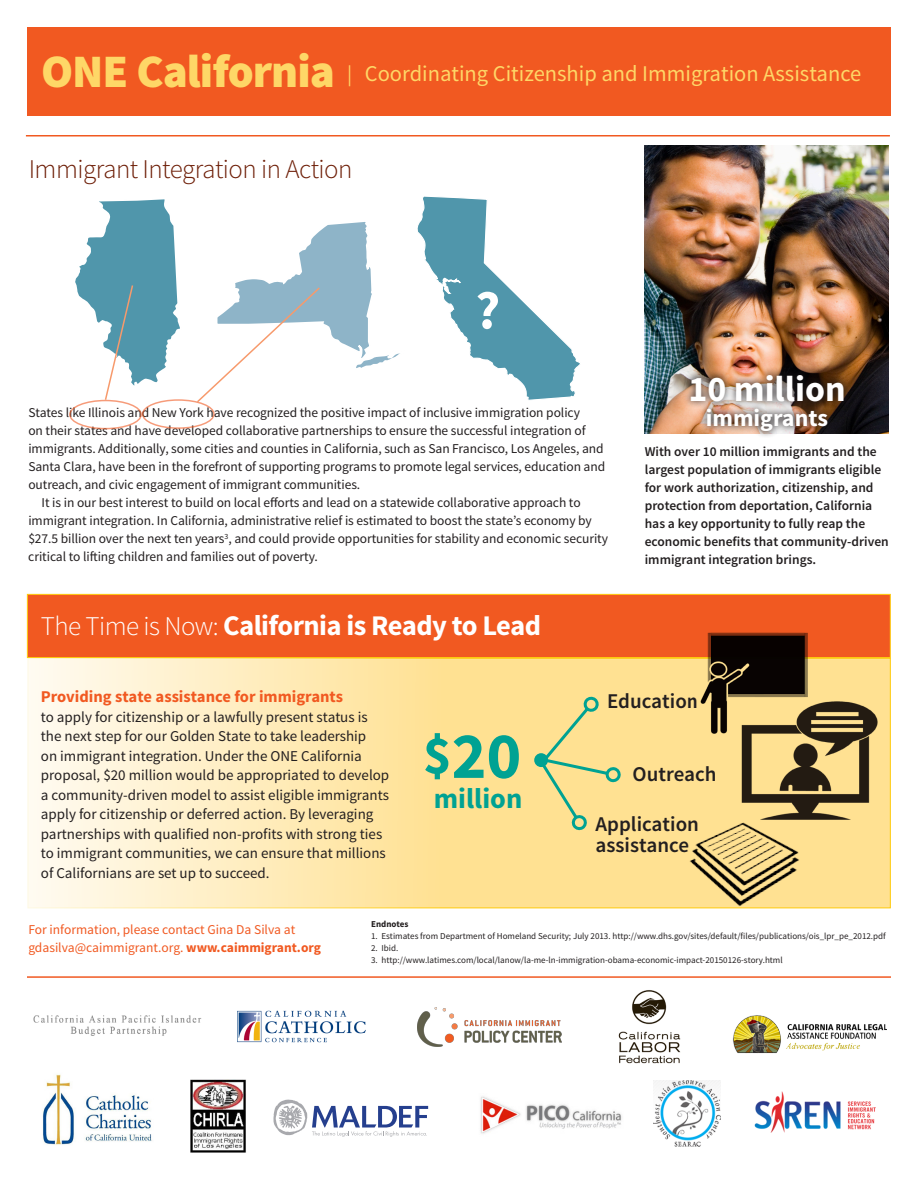
<style>
.page{position:relative;width:918px;height:1188px;background:#fff}
.page>*{position:absolute;margin:0;border:0;box-sizing:border-box;transform-origin:0 0}
.t1{font:700 66px "Source Sans Pro";color:#00a293}
.t2{font:700 54px "Source Sans Pro";color:#fff}
.t3{font:700 36px "Source Sans Pro";color:#fff}
.t4{font:700 28.5px "Source Sans Pro";letter-spacing:-.02em;color:#fff}
.t5{font:700 28.5px "Source Sans Pro";color:#00a293}
.t6{font:300 27px "Source Sans Pro";letter-spacing:-.02em;color:#6e1f08}
.t7{font:700 24px "Source Sans Pro";color:#fff}
.t8{font:22.5px "Source Sans Pro";color:#fed767}
.t9{font:600 21px/21px "Source Sans Pro";color:#231f20}
.t10{font:700 16.5px "Source Sans Pro";color:#f15921}
.t11{font:15px/19.5px "Source Sans Pro";color:#231f20}
.t12{font:13.5px "Source Sans Pro";letter-spacing:-.005em;color:#231f20}
.t13{font:600 13.5px/18px "Source Sans Pro";color:#231f20}
.t14{font:13.5px/18px "Source Sans Pro";color:#f15921}
.t15{font:9px "Source Sans Pro";color:#231f20}
.t16{font:700 9px "Source Sans Pro";color:#231f20}
.s1{font-weight:900;font-size:46.5px}
.s2{font-size:21px}
.s3{font-weight:300;font-size:27px}
.s4{font-size:54px}
.s5{font-weight:700}
</style>
<div class="page">
<img style="left:645px;top:145px;width:244px;height:289px">
<svg style="left:28px;top:658px;width:863px;height:250px;background:#fee8af"></svg>
<div style="left:27px;top:27px;width:864px;height:89px;background:#f15921"></div>
<hr style="left:26px;top:135px;width:864px;height:1px;background:#f15921">
<div style="left:683px;top:367px;width:169px;height:72px;background:#231f20;opacity:.84"></div>
<div style="left:27px;top:594px;width:864px;height:64px;background:#f15921;border:1px solid #feca0a"></div>
<img style="left:418px;top:1008px;width:144px;height:39px">
<div style="left:69px;top:400px;width:73px;height:29px;border:2px solid #f15921;border-radius:50%"></div>
<div style="left:142px;top:399px;width:73px;height:30px;border:2px solid #f15921;border-radius:50%"></div>
<svg style="left:75px;top:196px;width:505px;height:208px"></svg>
<img style="left:735px;top:698px;width:147px;height:127px">
<img style="left:670px;top:794px;width:139px;height:115px">
<img style="left:693px;top:632px;width:122px;height:106px">
<svg style="left:534px;top:693px;width:89px;height:137px;background:#e9db92"></svg>
<img style="left:33px;top:1015px;width:169px;height:21px">
<img style="left:237px;top:1010px;width:129px;height:33px">
<svg style="left:273px;top:1099px;width:155px;height:38px"></svg>
<img style="left:190px;top:1079px;width:56px;height:74px">
<img style="left:733px;top:1015px;width:153px;height:39px">
<img style="left:754px;top:1091px;width:122px;height:41px">
<img style="left:654px;top:1081px;width:67px;height:65px">
<hr style="left:27px;top:976px;width:864px;height:2px;background:#f15921">
<img style="left:43px;top:1074px;width:109px;height:71px">
<img style="left:480px;top:1096px;width:142px;height:38px">
<img style="left:618px;top:990px;width:63px;height:74px">
<h3 class="t8" style="left:41px;top:59px;width:822px"><span class="s1">ONE California</span> <span class="s2">|</span> Coordinating Citizenship and Immigration Assistance</h3>
<h3 class="t6" style="left:29px;top:153px;width:325px">Immigrant Integration in Action</h3>
<h2 class="t2" style="left:475px;top:276px;width:27px">?</h2>
<p class="t12" style="left:28px;top:404px;width:553px">States like Illinois and New York have recognized the positive impact of inclusive immigration policy</p>
<p class="t12" style="left:28px;top:422px;width:559px">on their states and have developed collaborative partnerships to ensure the successful integration of</p>
<p class="t12" style="left:28px;top:440px;width:577px">immigrants. Additionally, some cities and counties in California, such as San Francisco, Los Angeles, and</p>
<p class="t12" style="left:28px;top:458px;width:578px">Santa Clara, have been in the forefront of supporting programs to promote legal services, education and</p>
<p class="t12" style="left:28px;top:476px;width:333px">outreach, and civic engagement of immigrant communities.</p>
<p class="t12" style="left:42px;top:494px;width:541px">It is in our best interest to build on local efforts and lead on a statewide collaborative approach to</p>
<p class="t12" style="left:28px;top:512px;width:565px">immigrant integration. In California, administrative relief is estimated to boost the state’s economy by</p>
<p class="t12" style="left:28px;top:530px;width:581px">$27.5 billion over the next ten years<sup>3</sup>, and could provide opportunities for stability and economic security</p>
<p class="t12" style="left:28px;top:548px;width:291px">critical to lifting children and families out of poverty.</p>
<h3 class="t4" style="left:41px;top:607px;width:502px"><span class="s3">The Time is Now:</span> California is Ready to Lead</h3>
<h3 class="t3" style="left:688px;top:366px;width:159px">10 million</h3>
<h3 class="t7" style="left:706px;top:403px;width:124px">immigrants</h3>
<p class="t13" style="left:645px;top:443px;width:246px">With over 10 million immigrants and the largest population of immigrants eligible for work authorization, citizenship, and protection from deportation, California has a key opportunity to fully reap the economic benefits that community-driven immigrant integration brings.</p>
<p class="t10" style="left:41px;top:686px;width:304px">Providing state assistance for immigrants</p>
<p class="t11" style="left:41px;top:708px;width:350px">to apply for citizenship or a lawfully present status is the next step for our Golden State to take leadership<br>on immigrant integration. Under the ONE California proposal, $20 million would be appropriated to develop a community-driven model to assist eligible immigrants apply for citizenship or deferred action. By leveraging partnerships with qualified non-profits with strong ties to immigrant communities, we can ensure that millions of Californians are set up to succeed.</p>
<h1 class="t1" style="left:423px;top:714px;width:100px"><span class="s4">$</span>20</h1>
<h3 class="t5" style="left:434px;top:780px;width:90px">million</h3>
<h3 class="t9" style="left:607px;top:691px;width:93px">Education</h3>
<h3 class="t9" style="left:633px;top:764px;width:85px">Outreach</h3>
<h3 class="t9" style="left:596px;top:814px;width:105px">Application assistance</h3>
<p class="t14" style="left:28px;top:921px;width:294px">For information, please contact Gina Da Silva at gdasilva@caimmigrant.org. <span class="s5">www.caimmigrant.org</span></p>
<p class="t16" style="left:371px;top:918px;width:39px">Endnotes</p>
<p class="t15" style="left:371px;top:930px;width:516px">1. Estimates from Department of Homeland Security; July 2013. http://www.dhs.gov/sites/default/files/publications/ois_lpr_pe_2012.pdf</p>
<p class="t15" style="left:371px;top:942px;width:29px">2. Ibid.</p>
<p class="t15" style="left:371px;top:954px;width:413px">3. http://www.latimes.com/local/lanow/la-me-ln-immigration-obama-economic-impact-20150126-story.html</p>
</div>
